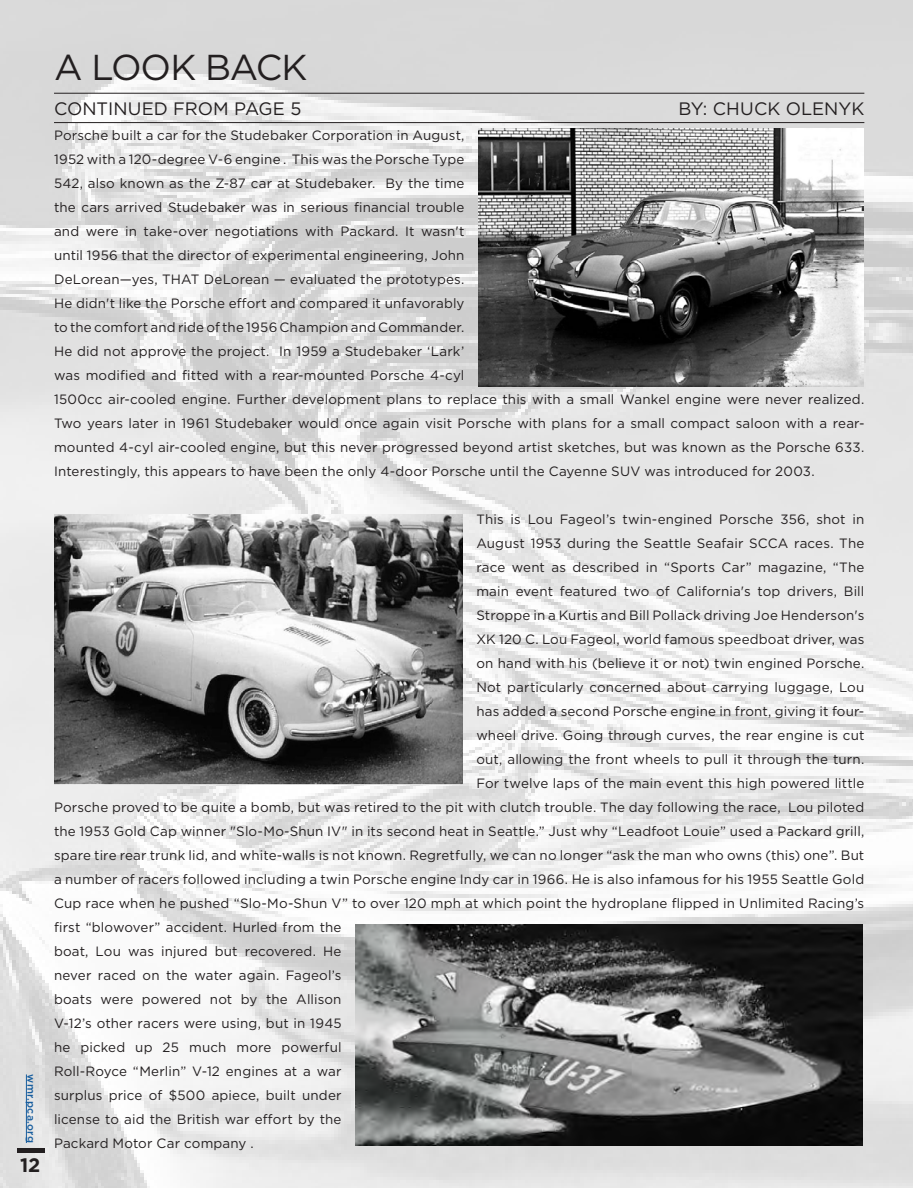
<style>
.page{position:relative;width:913px;height:1188px;background:#fff}
.page>*{position:absolute;margin:0;border:0;box-sizing:border-box;transform-origin:0 0}
.Interior_Headline{font:36px "Gotham";letter-spacing:-.035em;color:#231f20}
.Frontpage_Month{font:700 19.5px "Gotham";color:#231f20}
.Interior_Sub_Head{font:18px "Gotham";color:#231f20}
.t1{font:13.5px/24px "Gotham";letter-spacing:.01em;color:#231f20}
.Pagination{font:500 10.5px "Gotham";letter-spacing:.025em;color:#175d9e}
</style>
<div class="page">
<img style="left:0;top:0;width:913px;height:1188px">
<hr style="left:26px;top:1074px;width:1px;height:69px;background:#175d9e">
<hr style="left:17px;top:1148px;width:27px;height:4px;background:#231f20">
<hr style="left:54px;top:93px;width:810px;height:1px;background:#231f20">
<hr style="left:54px;top:122px;width:810px;height:1px;background:#231f20">
<img style="left:478px;top:128px;width:385px;height:259px">
<img style="left:355px;top:925px;width:507px;height:221px">
<img style="left:54px;top:514px;width:409px;height:270px">
<p class="Pagination" style="left:38px;top:1074px;width:70px;rotate:90deg">wmr.pca.org</p>
<p class="Frontpage_Month" style="left:20px;top:1153px;width:22px">12</p>
<p class="Interior_Headline" style="left:54px;top:44px;width:255px">A LOOK BACK</p>
<p class="Interior_Sub_Head" style="left:54px;top:97px;width:249px">CONTINUED FROM PAGE 5</p>
<p class="Interior_Sub_Head" style="left:678px;top:97px;width:187px">BY: CHUCK OLENYK</p>
<p class="t1" style="left:54px;top:123px;width:812px">Porsche built a car for the Studebaker Corporation in August,<br>1952 with a 120-degree V-6 engine . This was the Porsche Type<br>542, also known as the Z-87 car at Studebaker. By the time<br>the cars arrived Studebaker was in serious financial trouble<br>and were in take-over negotiations with Packard. It wasn't<br>until 1956 that the director of experimental engineering, John<br>DeLorean—yes, THAT DeLorean — evaluated the prototypes.<br>He didn't like the Porsche effort and compared it unfavorably<br>to the comfort and ride of the 1956 Champion and Commander.<br>He did not approve the project. In 1959 a Studebaker ‘Lark’<br>was modified and fitted with a rear-mounted Porsche 4-cyl<br>1500cc air-cooled engine. Further development plans to replace this with a small Wankel engine were never realized.<br>Two years later in 1961 Studebaker would once again visit Porsche with plans for a small compact saloon with a rear&shy;mounted 4-cyl air-cooled engine, but this never progressed beyond artist sketches, but was known as the Porsche 633.<br>Interestingly, this appears to have been the only 4-door Porsche until the Cayenne SUV was introduced for 2003.</p>
<p class="t1" style="left:476px;top:507px;width:389px">This is Lou Fageol’s twin-engined Porsche 356, shot in</p>
<p class="t1" style="left:476px;top:531px;width:389px">August 1953 during the Seattle Seafair SCCA races. The</p>
<p class="t1" style="left:476px;top:555px;width:389px">race went as described in “Sports Car” magazine, “The</p>
<p class="t1" style="left:476px;top:579px;width:389px">main event featured two of California's top drivers, Bill</p>
<p class="t1" style="left:476px;top:603px;width:389px">Stroppe in a Kurtis and Bill Pollack driving Joe Henderson's</p>
<p class="t1" style="left:476px;top:627px;width:389px">XK 120 C. Lou Fageol, world famous speedboat driver, was</p>
<p class="t1" style="left:476px;top:651px;width:389px">on hand with his (believe it or not) twin engined Porsche.</p>
<p class="t1" style="left:476px;top:675px;width:389px">Not particularly concerned about carrying luggage, Lou</p>
<p class="t1" style="left:476px;top:699px;width:389px">has added a second Porsche engine in front, giving it four-</p>
<p class="t1" style="left:476px;top:723px;width:389px">wheel drive. Going through curves, the rear engine is cut</p>
<p class="t1" style="left:476px;top:747px;width:389px">out, allowing the front wheels to pull it through the turn.</p>
<p class="t1" style="left:476px;top:771px;width:389px">For twelve laps of the main event this high powered little</p>
<p class="t1" style="left:54px;top:795px;width:811px">Porsche proved to be quite a bomb, but was retired to the pit with clutch trouble. The day following the race, Lou piloted</p>
<p class="t1" style="left:54px;top:819px;width:812px">the 1953 Gold Cap winner "Slo-Mo-Shun IV" in its second heat in Seattle.” Just why “Leadfoot Louie” used a Packard grill,</p>
<p class="t1" style="left:54px;top:843px;width:812px">spare tire rear trunk lid, and white-walls is not known. Regretfully, we can no longer “ask the man who owns (this) one”. But</p>
<p class="t1" style="left:54px;top:867px;width:811px">a number of racers followed including a twin Porsche engine Indy car in 1966. He is also infamous for his 1955 Seattle Gold</p>
<p class="t1" style="left:54px;top:891px;width:811px">Cup race when he pushed “Slo-Mo-Shun V” to over 120 mph at which point the hydroplane flipped in Unlimited Racing’s</p>
<p class="t1" style="left:54px;top:915px;width:289px">first “blowover” accident. Hurled from the</p>
<p class="t1" style="left:54px;top:939px;width:289px">boat, Lou was injured but recovered. He</p>
<p class="t1" style="left:54px;top:963px;width:289px">never raced on the water again. Fageol’s</p>
<p class="t1" style="left:54px;top:987px;width:289px">boats were powered not by the Allison</p>
<p class="t1" style="left:54px;top:1011px;width:289px">V-12’s other racers were using, but in 1945</p>
<p class="t1" style="left:54px;top:1035px;width:289px">he picked up 25 much more powerful</p>
<p class="t1" style="left:54px;top:1059px;width:289px">Roll-Royce “Merlin” V-12 engines at a war</p>
<p class="t1" style="left:54px;top:1083px;width:289px">surplus price of $500 apiece, built under</p>
<p class="t1" style="left:54px;top:1107px;width:289px">license to aid the British war effort by the</p>
<p class="t1" style="left:54px;top:1131px;width:201px">Packard Motor Car company .</p>
</div>
